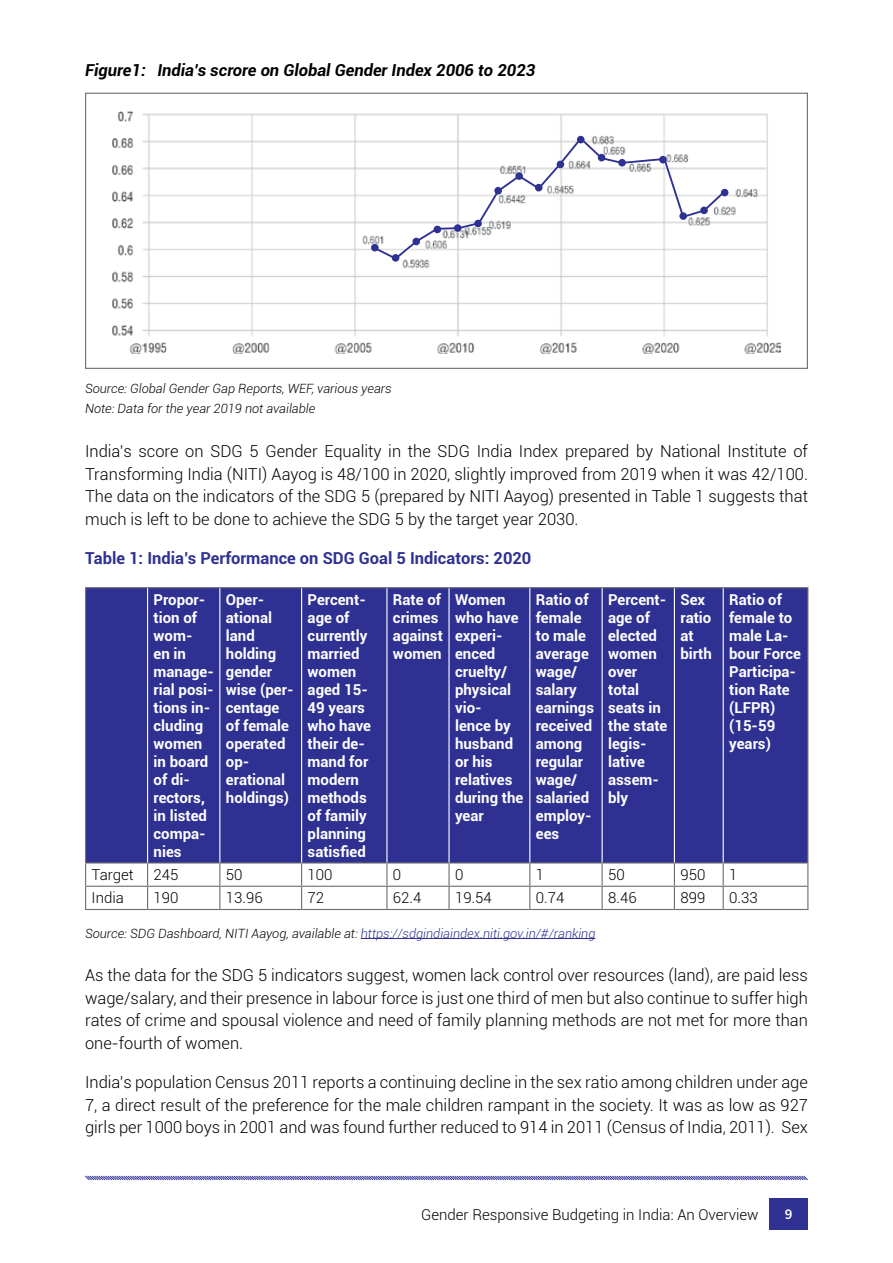
<style>
.page{position:relative;width:893px;height:1263px;background:#fff}
.page>*{position:absolute;margin:0;border:0;box-sizing:border-box;transform-origin:0 0}
.t1{font:300 16.5px/22.5px "Roboto";color:#000;text-align:justify}
.t2{font:700 16.5px "Roboto";color:#2e3192}
.t3{font:italic 700 16.5px "Roboto";color:#000}
.t4{font:700 15px/18px "Roboto";color:#fff}
.t5{font:300 15px "Roboto";color:#000}
.t6{font:600 15px "Source Sans Pro";color:#fff}
.t7{font:italic 300 12.75px "Roboto";color:#2e3192}
.t8{font:italic 300 12.75px/20.7px "Roboto";color:#000}
.s1{color:#000}
</style>
<div class="page">
<svg style="left:85px;top:1175px;width:723px;height:6px"></svg>
<div style="left:769px;top:1198px;width:39px;height:31px;background:#2e3192"></div>
<hr style="left:361px;top:938px;width:234px;height:1px;background:#2e3192">
<div style="left:86px;top:588px;width:721px;height:274px;background:#2e3192"></div>
<hr style="left:85px;top:587px;width:63px;height:1px;background:#6d6e71">
<hr style="left:85px;top:588px;width:1px;height:274px;background:#6d6e71">
<hr style="left:148px;top:587px;width:72px;height:1px;background:#6d6e71">
<hr style="left:220px;top:587px;width:82px;height:1px;background:#6d6e71">
<hr style="left:302px;top:587px;width:85px;height:1px;background:#6d6e71">
<hr style="left:387px;top:587px;width:62px;height:1px;background:#6d6e71">
<hr style="left:449px;top:587px;width:81px;height:1px;background:#6d6e71">
<hr style="left:530px;top:587px;width:72px;height:1px;background:#6d6e71">
<hr style="left:602px;top:587px;width:72px;height:1px;background:#6d6e71">
<hr style="left:674px;top:587px;width:49px;height:1px;background:#6d6e71">
<hr style="left:723px;top:587px;width:85px;height:1px;background:#6d6e71">
<hr style="left:807px;top:588px;width:1px;height:274px;background:#6d6e71">
<hr style="left:85px;top:862px;width:63px;height:1px;background:#6d6e71">
<hr style="left:148px;top:862px;width:72px;height:1px;background:#6d6e71">
<hr style="left:220px;top:862px;width:82px;height:1px;background:#6d6e71">
<hr style="left:302px;top:862px;width:85px;height:1px;background:#6d6e71">
<hr style="left:387px;top:862px;width:62px;height:1px;background:#6d6e71">
<hr style="left:449px;top:862px;width:81px;height:1px;background:#6d6e71">
<hr style="left:448px;top:863px;width:2px;height:23px;background:#6d6e71">
<hr style="left:530px;top:862px;width:72px;height:1px;background:#6d6e71">
<hr style="left:602px;top:862px;width:72px;height:1px;background:#6d6e71">
<hr style="left:674px;top:862px;width:49px;height:1px;background:#6d6e71">
<hr style="left:723px;top:862px;width:85px;height:1px;background:#6d6e71">
<hr style="left:85px;top:886px;width:63px;height:1px;background:#6d6e71">
<svg style="left:85px;top:863px;width:1px;height:46px"></svg>
<hr style="left:148px;top:886px;width:72px;height:1px;background:#6d6e71">
<svg style="left:147px;top:863px;width:1px;height:46px"></svg>
<hr style="left:220px;top:886px;width:82px;height:1px;background:#6d6e71">
<svg style="left:219px;top:863px;width:1px;height:46px"></svg>
<hr style="left:302px;top:886px;width:85px;height:1px;background:#6d6e71">
<svg style="left:301px;top:863px;width:1px;height:46px"></svg>
<hr style="left:387px;top:886px;width:62px;height:1px;background:#6d6e71">
<svg style="left:386px;top:863px;width:1px;height:46px"></svg>
<hr style="left:449px;top:886px;width:81px;height:1px;background:#6d6e71">
<hr style="left:448px;top:887px;width:2px;height:22px;background:#6d6e71">
<hr style="left:530px;top:886px;width:72px;height:1px;background:#6d6e71">
<svg style="left:529px;top:863px;width:1px;height:46px"></svg>
<hr style="left:602px;top:886px;width:72px;height:1px;background:#6d6e71">
<svg style="left:602px;top:863px;width:1px;height:46px"></svg>
<hr style="left:674px;top:886px;width:49px;height:1px;background:#6d6e71">
<svg style="left:674px;top:863px;width:1px;height:46px"></svg>
<hr style="left:723px;top:886px;width:85px;height:1px;background:#6d6e71">
<svg style="left:723px;top:863px;width:1px;height:46px"></svg>
<svg style="left:807px;top:863px;width:1px;height:46px"></svg>
<hr style="left:85px;top:909px;width:63px;height:1px;background:#6d6e71">
<hr style="left:148px;top:909px;width:72px;height:1px;background:#6d6e71">
<hr style="left:220px;top:909px;width:82px;height:1px;background:#6d6e71">
<hr style="left:302px;top:909px;width:85px;height:1px;background:#6d6e71">
<hr style="left:387px;top:909px;width:62px;height:1px;background:#6d6e71">
<hr style="left:449px;top:909px;width:81px;height:1px;background:#6d6e71">
<hr style="left:530px;top:909px;width:72px;height:1px;background:#6d6e71">
<hr style="left:602px;top:909px;width:72px;height:1px;background:#6d6e71">
<hr style="left:674px;top:909px;width:49px;height:1px;background:#6d6e71">
<hr style="left:723px;top:909px;width:85px;height:1px;background:#6d6e71">
<hr style="left:147px;top:588px;width:1px;height:274px;background:#fff">
<hr style="left:219px;top:588px;width:1px;height:274px;background:#fff">
<hr style="left:301px;top:588px;width:1px;height:274px;background:#fff">
<hr style="left:386px;top:588px;width:1px;height:274px;background:#fff">
<hr style="left:448px;top:588px;width:2px;height:274px;background:#fff">
<hr style="left:529px;top:588px;width:1px;height:274px;background:#fff">
<hr style="left:602px;top:588px;width:1px;height:274px;background:#fff">
<hr style="left:674px;top:588px;width:1px;height:274px;background:#fff">
<hr style="left:723px;top:588px;width:1px;height:274px;background:#fff">
<img style="left:112px;top:112px;width:669px;height:241px">
<svg style="left:372px;top:136px;width:355px;height:125px"></svg>
<div style="left:371px;top:244px;width:8px;height:7px;background:#2e3192;border-radius:50%"></div>
<div style="left:392px;top:254px;width:7px;height:8px;background:#2e3192;border-radius:50%"></div>
<div style="left:412px;top:238px;width:8px;height:7px;background:#2e3192;border-radius:50%"></div>
<div style="left:434px;top:226px;width:7px;height:7px;background:#2e3192;border-radius:50%"></div>
<div style="left:454px;top:224px;width:7px;height:8px;background:#2e3192;border-radius:50%"></div>
<div style="left:474px;top:220px;width:8px;height:7px;background:#2e3192;border-radius:50%"></div>
<div style="left:494px;top:187px;width:8px;height:8px;background:#2e3192;border-radius:50%"></div>
<div style="left:515px;top:172px;width:8px;height:8px;background:#2e3192;border-radius:50%"></div>
<div style="left:535px;top:184px;width:7px;height:7px;background:#2e3192;border-radius:50%"></div>
<div style="left:557px;top:161px;width:7px;height:7px;background:#2e3192;border-radius:50%"></div>
<div style="left:577px;top:136px;width:7px;height:7px;background:#2e3192;border-radius:50%"></div>
<div style="left:598px;top:154px;width:7px;height:7px;background:#2e3192;border-radius:50%"></div>
<div style="left:618px;top:159px;width:8px;height:8px;background:#2e3192;border-radius:50%"></div>
<div style="left:659px;top:156px;width:8px;height:7px;background:#2e3192;border-radius:50%"></div>
<div style="left:679px;top:212px;width:8px;height:8px;background:#2e3192;border-radius:50%"></div>
<div style="left:700px;top:207px;width:8px;height:7px;background:#2e3192;border-radius:50%"></div>
<div style="left:721px;top:189px;width:7px;height:7px;background:#2e3192;border-radius:50%"></div>
<p class="t3" style="left:85px;top:59px;width:452px">Figure1: India’s scrore on Global Gender Index 2006 to 2023</p>
<p class="t8" style="left:85px;top:377px;width:308px">Source: Global Gender Gap Reports, WEF, various years<br>Note: Data for the year 2019 not available</p>
<p class="t1" style="left:85px;top:439px;width:724px">India’s score on SDG 5 Gender Equality in the SDG India Index prepared by National Institute of Transforming India (NITI) Aayog is 48/100 in 2020, slightly improved from 2019 when it was 42/100.<br>The data on the indicators of the SDG 5 (prepared by NITI Aayog) presented in Table 1 suggests that much is left to be done to achieve the SDG 5 by the target year 2030.</p>
<p class="t2" style="left:85px;top:547px;width:448px">Table 1: India’s Performance on SDG Goal 5 Indicators: 2020</p>
<p class="t4" style="left:154px;top:590px;width:62px">Propor&shy;tion of wom-<br>en in manage&shy;rial posi&shy;tions in&shy;cluding women in board of di&shy;rectors, in listed compa&shy;nies</p>
<p class="t4" style="left:226px;top:590px;width:69px">Oper&shy;ational land holding gender wise (per&shy;centage of female operated op&shy;erational holdings)</p>
<p class="t4" style="left:308px;top:590px;width:65px">Percent&shy;age of currently married women aged 15-<br>49 years who have their de&shy;mand for modern methods of family planning satisfied</p>
<p class="t4" style="left:393px;top:590px;width:51px">Rate of crimes against women</p>
<p class="t4" style="left:455px;top:590px;width:70px">Women who have experi&shy;enced cruelty/ physical vio-<br>lence by husband or his relatives during the year</p>
<p class="t4" style="left:536px;top:590px;width:60px">Ratio of female to male average wage/ salary earnings received among regular wage/ salaried employ&shy;ees</p>
<p class="t4" style="left:608px;top:590px;width:61px">Percent&shy;age of elected women over total seats in the state legis&shy;lative assem&shy;bly</p>
<p class="t4" style="left:680px;top:590px;width:33px">Sex ratio at birth</p>
<p class="t4" style="left:729px;top:590px;width:73px">Ratio of female to male La&shy;bour Force<br>Participa&shy;tion Rate (LFPR) (15-59 years)</p>
<p class="t5" style="left:92px;top:864px;width:44px">Target</p>
<p class="t5" style="left:154px;top:864px;width:26px">245</p>
<p class="t5" style="left:226px;top:864px;width:18px">50</p>
<p class="t5" style="left:308px;top:864px;width:26px">100</p>
<p class="t5" style="left:393px;top:864px;width:10px">0</p>
<p class="t5" style="left:455px;top:864px;width:10px">0</p>
<p class="t5" style="left:536px;top:864px;width:10px">1</p>
<p class="t5" style="left:608px;top:864px;width:18px">50</p>
<p class="t5" style="left:680px;top:864px;width:26px">950</p>
<p class="t5" style="left:729px;top:864px;width:10px">1</p>
<p class="t5" style="left:92px;top:888px;width:34px">India</p>
<p class="t5" style="left:154px;top:888px;width:26px">190</p>
<p class="t5" style="left:226px;top:888px;width:38px">13.96</p>
<p class="t5" style="left:308px;top:888px;width:18px">72</p>
<p class="t5" style="left:393px;top:888px;width:30px">62.4</p>
<p class="t5" style="left:455px;top:888px;width:38px">19.54</p>
<p class="t5" style="left:536px;top:888px;width:30px">0.74</p>
<p class="t5" style="left:608px;top:888px;width:30px">8.46</p>
<p class="t5" style="left:680px;top:888px;width:26px">899</p>
<p class="t5" style="left:729px;top:888px;width:30px">0.33</p>
<p class="t7" style="left:85px;top:924px;width:512px"><span class="s1">Source: SDG Dashboard, NITI Aayog, available at:</span> https://sdgindiaindex.niti.gov.in/#/ranking</p>
<p class="t1" style="left:85px;top:964px;width:724px">As the data for the SDG 5 indicators suggest, women lack control over resources (land), are paid less wage/salary, and their presence in labour force is just one third of men but also continue to suffer high rates of crime and spousal violence and need of family planning methods are not met for more than one-fourth of women.</p>
<p class="t1" style="left:85px;top:1071px;width:724px">India’s population Census 2011 reports a continuing decline in the sex ratio among children under age 7, a direct result of the preference for the male children rampant in the society. It was as low as 927 girls per 1000 boys in 2001 and was found further reduced to 914 in 2011 (Census of India, 2011). Sex</p>
<p class="t5" style="left:421px;top:1204px;width:339px">Gender Responsive Budgeting in India: An Overview</p>
<p class="t6" style="left:785px;top:1204px;width:9px">9</p>
</div>
